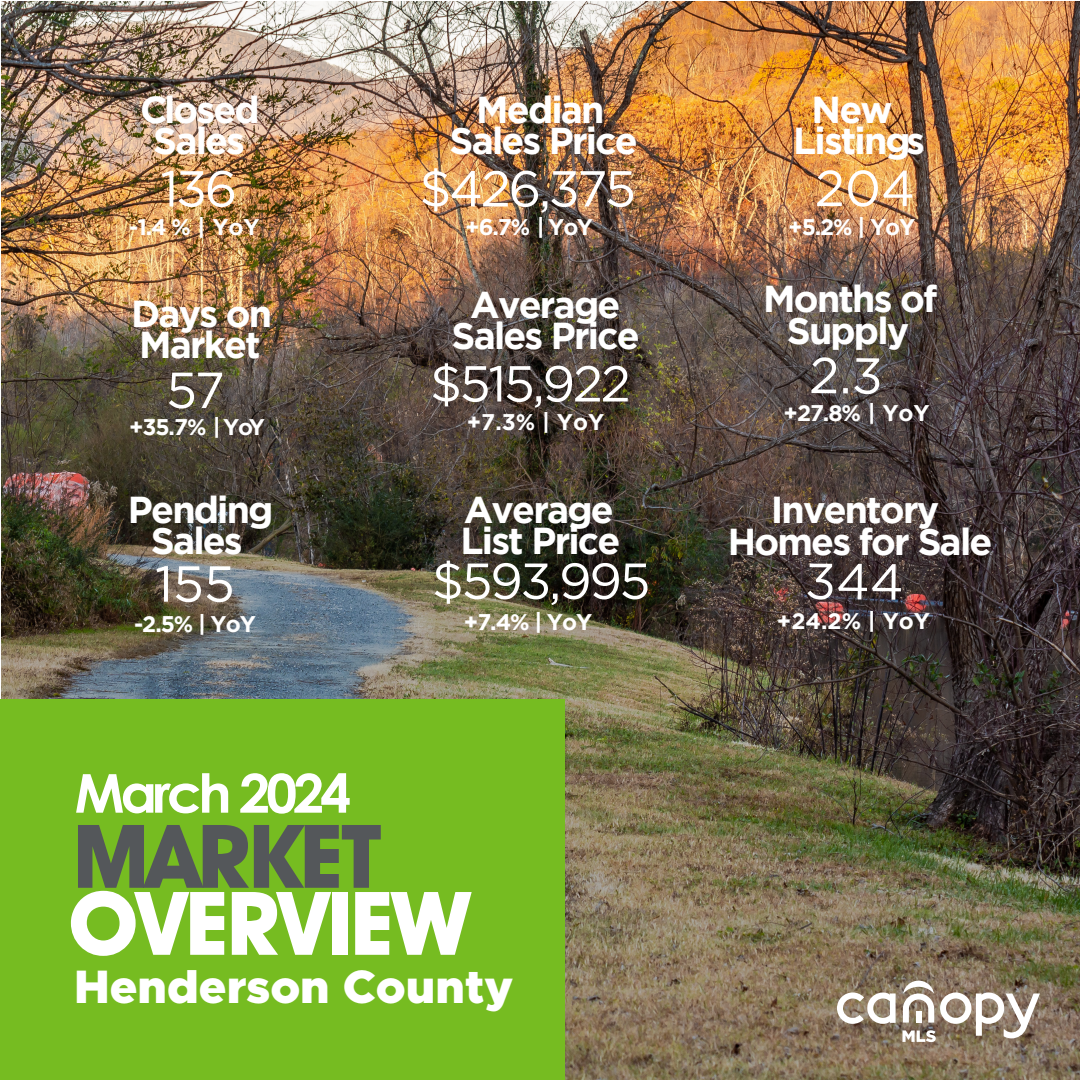
<style>
.page{position:relative;width:1080px;height:1080px;background:#fff}
.page>*{position:absolute;margin:0;border:0;box-sizing:border-box;transform-origin:0 0}
.t1{font:88.2px "Avant Guard Bold SWFTE";letter-spacing:-.025em;color:#fff}
.t2{font:88.2px "Avant Guard Bold SWFTE";letter-spacing:-.025em;color:#54575a}
.t3{font:700 53.6px "Century Gothic";letter-spacing:-.075em;color:#fff}
.t4{font:50.5px "Gotham";letter-spacing:-.045em;color:#fff}
.t5{font:900 47.1px "Metropolis";color:#fff}
.t6{font:700 37.4px/31.3px "Gotham";letter-spacing:-.05em;color:#fff;text-align:center}
.t7{font:700 22.6px "Gotham";letter-spacing:-.045em;color:#fff}
</style>
<div class="page">
<img style="left:1px;top:1px;width:1079px;height:1079px">
<div style="left:0;top:700px;width:564px;height:380px;background:#76bc21"></div>
<svg style="left:837px;top:992px;width:59px;height:32px"></svg>
<svg style="left:902px;top:981px;width:138px;height:61px"></svg>
<svg style="left:811px;top:357px;width:69px;height:37px;background:#58514e"></svg>
<svg style="left:807px;top:564px;width:94px;height:36px;background:#3b2f30"></svg>
<p class="t6" style="left:140px;top:93px;width:121px">Closed<br>Sales</p>
<h3 class="t4" style="left:160px;top:161px;width:78px">136</h3>
<p class="t7" style="left:129px;top:214px;width:132px">-1.4 % | YoY</p>
<p class="t6" style="left:131px;top:297px;width:143px;text-align:left">Days on<br>Market</p>
<h3 class="t4" style="left:166px;top:362px;width:60px">57</h3>
<p class="t7" style="left:129px;top:414px;width:137px">+35.7% | YoY</p>
<p class="t6" style="left:128px;top:493px;width:147px">Pending<br>Sales</p>
<h3 class="t4" style="left:155px;top:556px;width:81px">155</h3>
<p class="t7" style="left:134px;top:611px;width:123px">-2.5% | YoY</p>
<p class="t6" style="left:450px;top:93px;width:190px">Median<br>Sales Price</p>
<p class="t6" style="left:793px;top:93px;width:133px">New<br>Listings</p>
<h3 class="t4" style="left:419px;top:161px;width:218px">$426,375</h3>
<h3 class="t4" style="left:815px;top:160px;width:102px">204</h3>
<p class="t7" style="left:465px;top:214px;width:129px">+6.7% | YoY</p>
<p class="t7" style="left:788px;top:214px;width:129px">+5.2% | YoY</p>
<p class="t6" style="left:452px;top:288px;width:190px">Average<br>Sales Price</p>
<h3 class="t4" style="left:430px;top:356px;width:202px">$515,922</h3>
<p class="t7" style="left:467px;top:409px;width:139px">+7.3% | YoY</p>
<p class="t6" style="left:461px;top:493px;width:161px;text-align:left">Average<br>List Price</p>
<h3 class="t4" style="left:432px;top:553px;width:220px">$593,995</h3>
<p class="t7" style="left:464px;top:609px;width:130px">+7.4% | YoY</p>
<p class="t6" style="left:763px;top:283px;width:176px">Months of<br>Supply</p>
<p class="t7" style="left:784px;top:400px;width:148px">+27.8% | YoY</p>
<p class="t6" style="left:728px;top:492px;width:266px;line-height:32px">Inventory<br>Homes for Sale</p>
<p class="t7" style="left:777px;top:608px;width:155px">+24.2% | YoY</p>
<h2 class="t3" style="left:75px;top:753px;width:278px">March 2024</h2>
<h1 class="t2" style="left:73px;top:802px;width:309px">MARKET</h1>
<h1 class="t1" style="left:69px;top:869px;width:403px">OVERVIEW</h1>
<p class="t5" style="left:74px;top:956px;width:441px">Henderson County</p>
</div>
